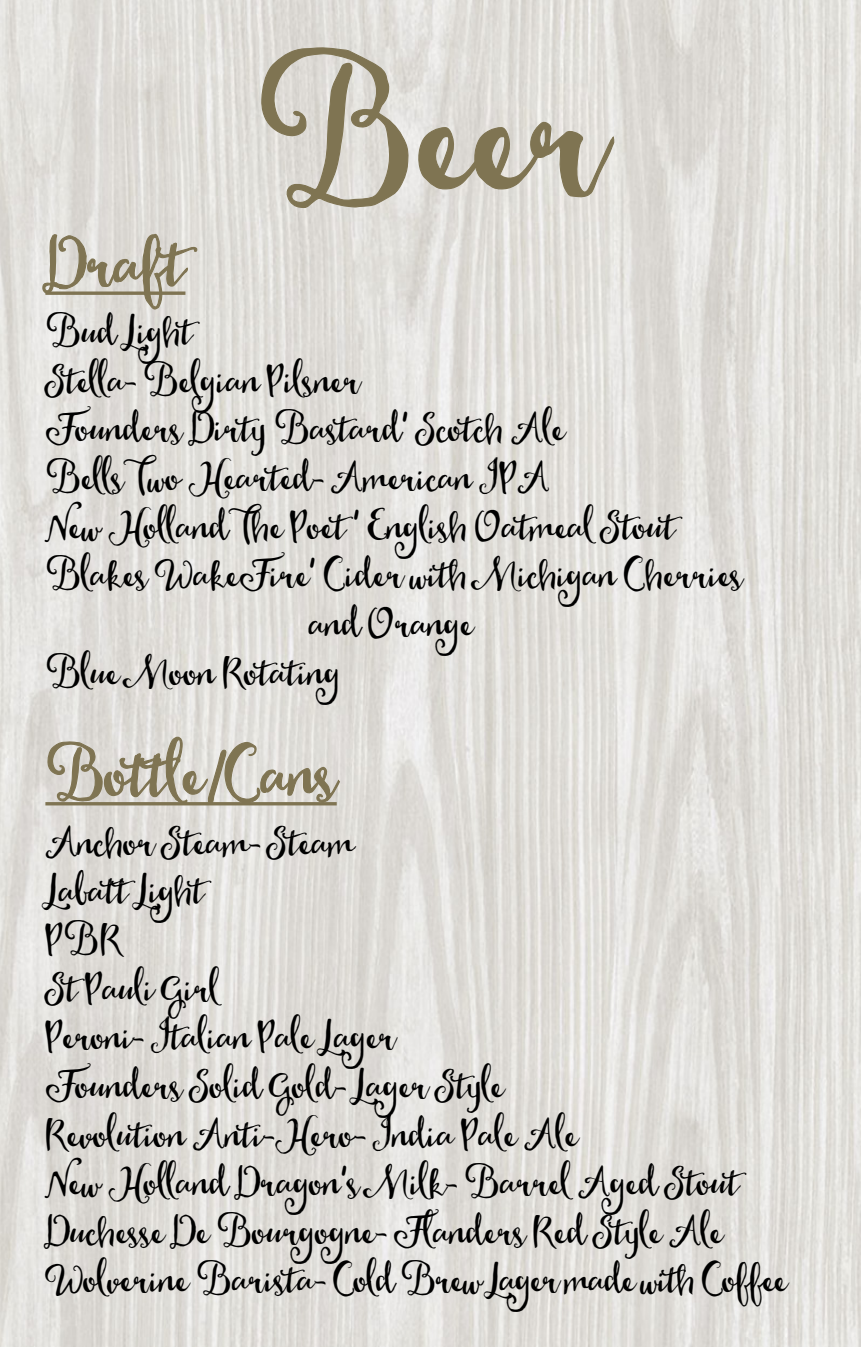
<style>
.page{position:relative;width:861px;height:1347px;background:#fff}
.page>*{position:absolute;margin:0;border:0;box-sizing:border-box;transform-origin:0 0}
.Drink_page{font:182.25px "Heart And Soul";color:#7f7452}
.drink-chalk{font:67.5px "Heart And Soul";color:#7f7452}
.Drink_description{font:40.5px/48.6px "Heart And Soul";color:#000;text-align:center}
.Drink_description-2{font:40.5px "Heart And Soul";letter-spacing:-.02em;color:#000}
.s1{font-family:"Comic Sans MS"}
</style>
<div class="page">
<img style="left:0;top:0;width:860px;height:1346px">
<svg style="left:261px;top:47px;width:148px;height:162px;background:#d9d6d0"></svg>
<svg style="left:417px;top:121px;width:197px;height:77px;background:#d9d6cf"></svg>
<hr style="left:45px;top:802px;width:291px;height:3px;background:#7f7452">
<svg style="left:43px;top:222px;width:155px;height:88px;background:#d2cfc7"></svg>
<svg style="left:47px;top:723px;width:294px;height:81px;background:#d4d1c9"></svg>
<p class="Drink_page" style="left:255px;top:27px;width:352px">Beer</p>
<p class="drink-chalk" style="left:45px;top:223px;width:141px">Draft</p>
<p class="Drink_description" style="left:45px;top:307px;width:149px">Bud Light</p>
<p class="Drink_description" style="left:45px;top:355px;width:316px">Stella- Belgian Pilsner</p>
<p class="Drink_description" style="left:45px;top:404px;width:521px">Founders Dirty Bastard<span class="s1">’</span> Scotch Ale</p>
<p class="Drink_description" style="left:45px;top:453px;width:506px">Bells Two Hearted- American IPA</p>
<p class="Drink_description" style="left:45px;top:501px;width:631px">New Holland The Poet <span class="s1">’</span> English Oatmeal Stout</p>
<p class="Drink_description" style="left:45px;top:550px;width:698px">Blakes WakeFire<span class="s1">’</span> Cider with Michigan Cherries and Orange</p>
<p class="Drink_description" style="left:45px;top:647px;width:297px">Blue Moon Rotating</p>
<p class="drink-chalk" style="left:45px;top:734px;width:293px">Bottle/Cans</p>
<p class="Drink_description" style="left:45px;top:817px;width:310px">Anchor Steam- Steam</p>
<p class="Drink_description" style="left:45px;top:866px;width:161px">Labatt Light</p>
<p class="Drink_description" style="left:45px;top:914px;width:79px">PBR</p>
<p class="Drink_description" style="left:45px;top:963px;width:176px">St Pauli Girl</p>
<p class="Drink_description" style="left:45px;top:1011px;width:352px">Peroni- Italian Pale Lager</p>
<p class="Drink_description" style="left:45px;top:1060px;width:460px">Founders Solid Gold- Lager Style</p>
<p class="Drink_description" style="left:45px;top:1109px;width:534px">Revolution Anti-Hero- India Pale Ale</p>
<p class="Drink_description" style="left:45px;top:1157px;width:695px">New Holland Dragon<span class="s1">’</span>s Milk- Barrel Aged Stout</p>
<p class="Drink_description" style="left:45px;top:1206px;width:679px">Duchesse De Bourgogne- Flanders Red Style Ale</p>
<p class="Drink_description-2" style="left:45px;top:1255px;width:743px">Wolverine Barista- Cold Brew Lager made with Coffee</p>
</div>
